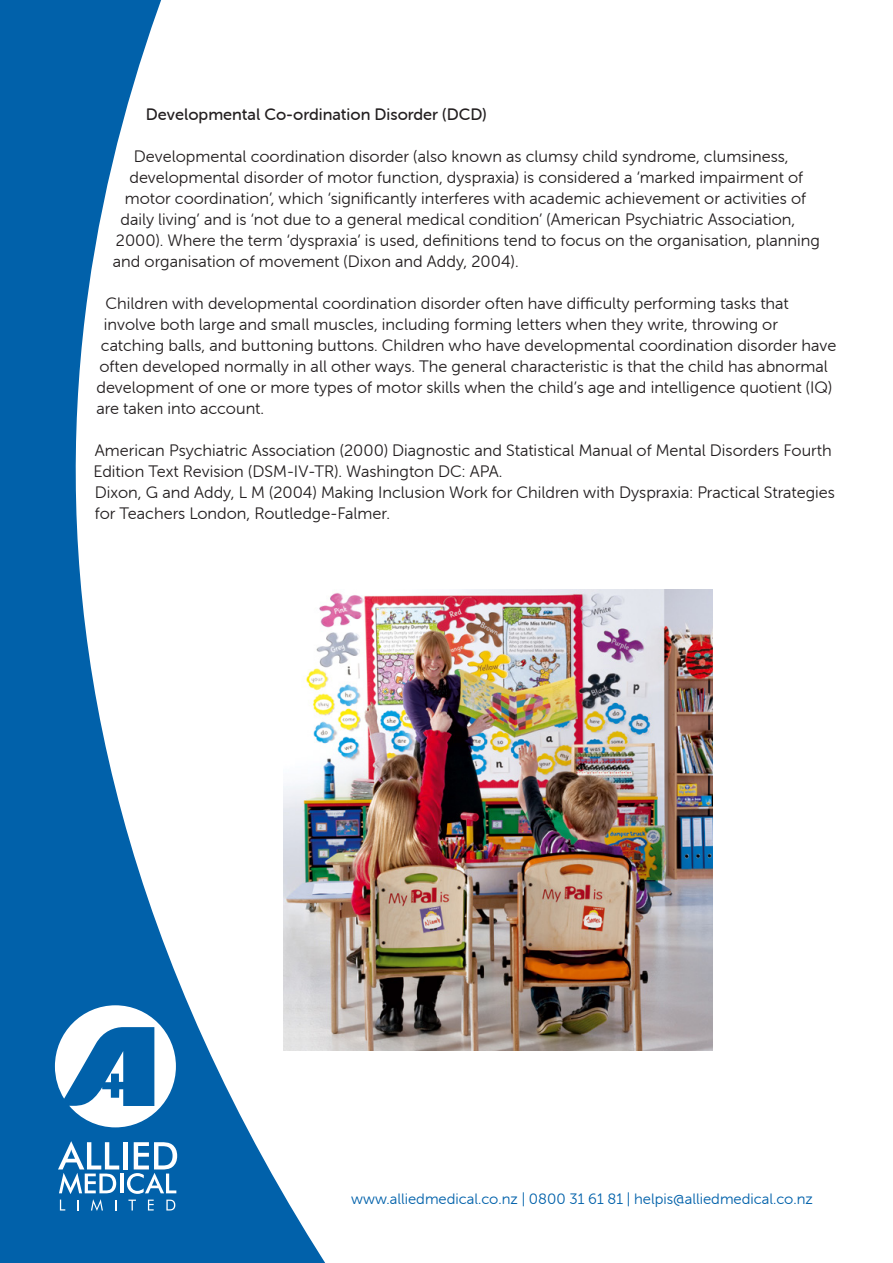
<style>
.page{position:relative;width:893px;height:1263px;background:#fff}
.page>*{position:absolute;margin:0;border:0;box-sizing:border-box;transform-origin:0 0}
.t1{font:16.5px/21px "Museo Sans Rounded 300";color:#231f20}
.t2{font:16.5px "Museo Sans Rounded 500";color:#231f20}
.t3{font:15px "Museo Sans Rounded 300";color:#0161aa}
</style>
<div class="page">
<svg style="left:0;top:0;width:325px;height:1263px"></svg>
<hr style="left:123px;top:1142px;width:4px;height:27px;background:#fff">
<hr style="left:120px;top:1173px;width:3px;height:20px;background:#fff">
<svg style="left:58px;top:1141px;width:61px;height:70px"></svg>
<svg style="left:127px;top:1142px;width:50px;height:68px"></svg>
<svg style="left:55px;top:1005px;width:121px;height:122px"></svg>
<img style="left:283px;top:589px;width:430px;height:462px">
<p class="t2" style="left:146px;top:105px;width:342px">Developmental Co-ordination Disorder (DCD)</p>
<p class="t1" style="left:134px;top:146px;width:656px">Developmental coordination disorder (also known as clumsy child syndrome, clumsiness,</p>
<p class="t1" style="left:129px;top:167px;width:675px">developmental disorder of motor function, dyspraxia) is considered a ‘marked impairment of</p>
<p class="t1" style="left:125px;top:188px;width:683px">motor coordination’, which ‘significantly interferes with academic achievement or activities of</p>
<p class="t1" style="left:120px;top:209px;width:676px">daily living’ and is ‘not due to a general medical condition’ (American Psychiatric Association,</p>
<p class="t1" style="left:116px;top:230px;width:705px">2000). Where the term ‘dyspraxia’ is used, definitions tend to focus on the organisation, planning</p>
<p class="t1" style="left:113px;top:251px;width:407px">and organisation of movement (Dixon and Addy, 2004).</p>
<p class="t1" style="left:105px;top:293px;width:685px">Children with developmental coordination disorder often have difficulty performing tasks that</p>
<p class="t1" style="left:104px;top:314px;width:676px">involve both large and small muscles, including forming letters when they write, throwing or</p>
<p class="t1" style="left:101px;top:335px;width:737px">catching balls, and buttoning buttons. Children who have developmental coordination disorder have</p>
<p class="t1" style="left:99px;top:356px;width:730px">often developed normally in all other ways. The general characteristic is that the child has abnormal</p>
<p class="t1" style="left:96px;top:377px;width:737px">development of one or more types of motor skills when the child’s age and intelligence quotient (IQ)</p>
<p class="t1" style="left:96px;top:398px;width:169px">are taken into account.</p>
<p class="t1" style="left:93px;top:440px;width:740px">American Psychiatric Association (2000) Diagnostic and Statistical Manual of Mental Disorders Fourth<br>Edition Text Revision (DSM-IV-TR). Washington DC: APA.</p>
<p class="t1" style="left:95px;top:482px;width:742px">Dixon, G and Addy, L M (2004) Making Inclusion Work for Children with Dyspraxia: Practical Strategies for Teachers London, Routledge-Falmer.</p>
<p class="t3" style="left:351px;top:1191px;width:463px">www.alliedmedical.co.nz | 0800 31 61 81 | helpis@alliedmedical.co.nz</p>
</div>
